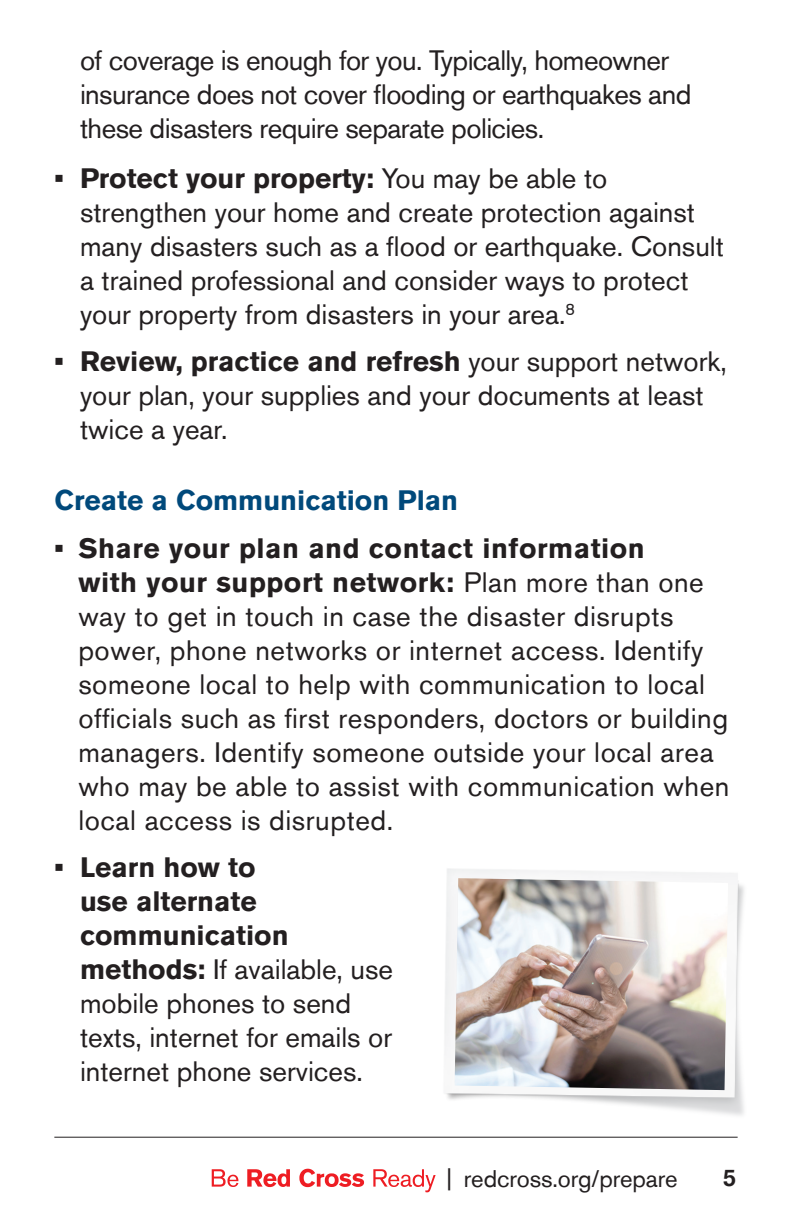
<style>
.page{position:relative;width:792px;height:1224px;background:#fff}
.page>*{position:absolute;margin:0;border:0;box-sizing:border-box;transform-origin:0 0}
.t1{font:28px/34px "Akzidenz Grotesk Std";color:#231f20}
.t2{font:28px/34px "Akzidenz Grotesk Std";letter-spacing:.02em;color:#231f20}
.t3{font:28px/34px "Akzidenz Grotesk Std";letter-spacing:-.02em;color:#231f20}
.t4{font:700 28px "Akzidenz Grotesk Std";color:#00497b}
.t5{font:24px "Akzidenz Grotesk Std";letter-spacing:-.005em;color:#231f20}
.t6{font:500 24px "Akzidenz Grotesk Std";color:#231f20}
.s1{font-weight:700}
</style>
<div class="page">
<hr style="left:54px;top:1137px;width:684px;height:1px;background:#231f20">
<svg style="left:212px;top:1169px;width:26px;height:18px"></svg>
<svg style="left:247px;top:1169px;width:43px;height:18px"></svg>
<svg style="left:299px;top:1169px;width:65px;height:18px"></svg>
<svg style="left:373px;top:1169px;width:63px;height:23px"></svg>
<img style="left:445px;top:868px;width:299px;height:248px">
<img style="left:455px;top:878px;width:273px;height:212px">
<p class="t3" style="left:80px;top:43px;width:613px">of coverage is enough for you. Typically, homeowner insurance does not cover flooding or earthquakes and these disasters require separate policies.</p>
<p class="t1" style="left:80px;top:161px;width:645px;text-indent:-26px"><span class="s1">• Protect your property:</span> You may be able to strengthen your home and create protection against many disasters such as a flood or earthquake. Consult a trained professional and consider ways to protect your property from disasters in your area.<sup>8</sup></p>
<p class="t1" style="left:80px;top:344px;width:648px;text-indent:-26px"><span class="s1">• Review, practice and refresh</span> your support network, your plan, your supplies and your documents at least twice a year.</p>
<p class="t4" style="left:54px;top:485px;width:405px">Create a Communication Plan</p>
<p class="t2" style="left:78px;top:531px;width:653px;text-indent:-24px"><span class="s1">• Share your plan and contact information<br>with your support network:</span> Plan more than one way to get in touch in case the disaster disrupts power, phone networks or internet access. Identify someone local to help with communication to local officials such as first responders, doctors or building managers. Identify someone outside your local area who may be able to assist with communication when local access is disrupted.</p>
<p class="t1" style="left:80px;top:850px;width:315px;text-indent:-26px"><span class="s1">• Learn how to<br>use alternate communication methods:</span> If available, use mobile phones to send texts, internet for emails or internet phone services.</p>
<p class="t5" style="left:446px;top:1164px;width:233px">| redcross.org/prepare</p>
<p class="t6" style="left:723px;top:1163px;width:15px">5</p>
</div>
